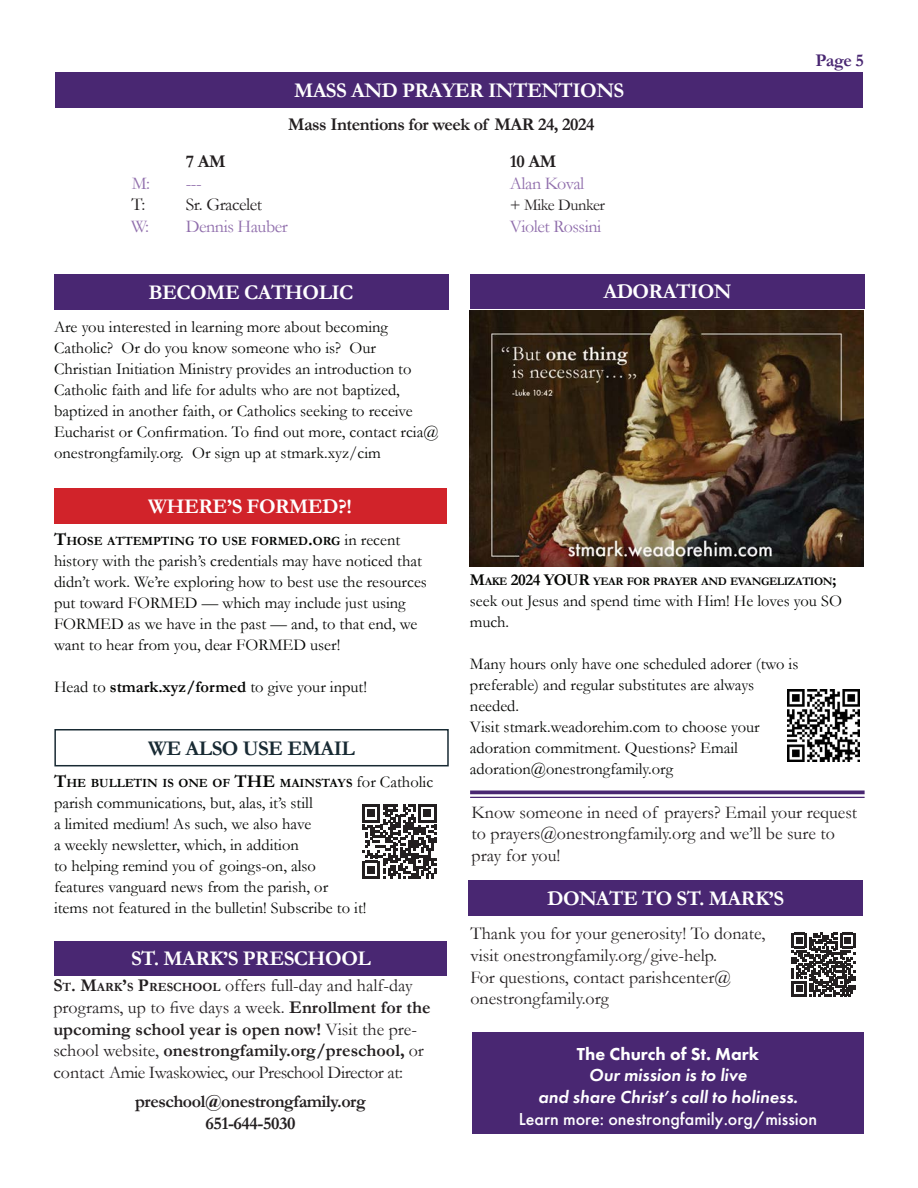
<style>
.page{position:relative;width:918px;height:1188px;background:#fff}
.page>*{position:absolute;margin:0;border:0;box-sizing:border-box;transform-origin:0 0}
.t1{font:700 21px "Garamond";letter-spacing:-.025em;color:#fff}
.t2{font:700 21px "Garamond";letter-spacing:-.025em;color:#182a33}
.t3{font:18px/21.6px "Garamond";color:#231f20}
.t4{font:700 18px/21.6px "Garamond";letter-spacing:-.025em;color:#231f20;text-align:center}
.t5{font:italic 600 18px/21.6px "Futura PT";color:#fff;text-align:center}
.t6{font:18px "Garamond";letter-spacing:-.025em;color:#906eac}
.t7{font:500 18px "Futura PT";color:#fff}
.t8{font:800 18px "Futura PT";color:#fff}
.t9{font:18px "Garamond";letter-spacing:-.025em;color:#231f20}
.t10{font:700 18px "Garamond";color:#492772}
.t11{font:16.5px/21px "Garamond";color:#040503}
.t12{font:700 16.5px "Garamond";color:#040503}
.t13{font:16.5px "Garamond";letter-spacing:-.025em;color:#231f20}
.t14{font:700 12.6px "Garamond";color:#040503}
.t15{font:700 11.55px "Garamond";letter-spacing:-.035em;color:#040503}
.s1{font-size:18px}
.s2{font-weight:400;font-size:16.5px}
.s3{font-weight:700}
.s4{font-weight:700;font-size:12.6px}
.s5{font-size:11.55px}
.s6{font-size:16.5px}
</style>
<div class="page">
<div style="left:55px;top:72px;width:808px;height:36px;background:#492772"></div>
<div style="left:54px;top:274px;width:394px;height:36px;background:#492772"></div>
<div style="left:54px;top:941px;width:393px;height:35px;background:#492772"></div>
<div style="left:469px;top:880px;width:394px;height:36px;background:#492772"></div>
<svg style="left:792px;top:933px;width:63px;height:63px"></svg>
<div style="left:54px;top:488px;width:392px;height:36px;background:#d1232a"></div>
<div style="left:54px;top:729px;width:395px;height:37px;border:2px solid #182a33"></div>
<svg style="left:362px;top:804px;width:74px;height:75px"></svg>
<div style="left:470px;top:274px;width:395px;height:35px;background:#492772"></div>
<img style="left:470px;top:310px;width:394px;height:257px">
<img style="left:787px;top:689px;width:72px;height:73px">
<svg style="left:470px;top:790px;width:395px;height:4px;background:#5f4183"></svg>
<hr style="left:470px;top:797px;width:395px;height:1px;background:#492772">
<div style="left:472px;top:1032px;width:392px;height:102px;background:#492772"></div>
<p class="t1" style="left:294px;top:76px;width:332px">MASS AND PRAYER INTENTIONS</p>
<p class="t4" style="left:288px;top:113px;width:308px">Mass Intentions for week of MAR 24, 2024</p>
<p class="t4" style="left:186px;top:151px;width:41px">7 AM</p>
<p class="t4" style="left:510px;top:151px;width:48px">10 AM</p>
<p class="t6" style="left:132px;top:171px;width:20px">M:</p>
<p class="t6" style="left:186px;top:171px;width:17px">---</p>
<p class="t6" style="left:510px;top:171px;width:76px">Alan Koval</p>
<p class="t3" style="left:131px;top:194px;width:16px">T:</p>
<p class="t9" style="left:186px;top:193px;width:78px">Sr. Gracelet</p>
<p class="t13" style="left:510px;top:194px;width:97px">+ Mike Dunker</p>
<p class="t6" style="left:131px;top:214px;width:20px">W:</p>
<p class="t6" style="left:186px;top:214px;width:104px">Dennis Hauber</p>
<p class="t6" style="left:510px;top:214px;width:93px">Violet Rossini</p>
<p class="t1" style="left:148px;top:278px;width:207px">BECOME CATHOLIC</p>
<p class="t11" style="left:54px;top:316px;width:386px">Are you interested in learning more about becoming Catholic? Or do you know someone who is? Our<br>Christian Initiation Ministry provides an introduction to Catholic faith and life for adults who are not baptized, baptized in another faith, or Catholics seeking to receive Eucharist or Confirmation. To find out more, contact rcia@ onestrongfamily.org. Or sign up at stmark.xyz/cim</p>
<p class="t1" style="left:148px;top:492px;width:205px">WHERE’S FORMED?!</p>
<p class="t1" style="left:603px;top:277px;width:130px">ADORATION</p>
<p class="t10" style="left:816px;top:48px;width:50px">Page 5</p>
<p class="t14" style="left:54px;top:532px;width:348px"><span class="s1">T</span>HOSE ATTEMPTING TO USE FORMED<span class="s1">.</span>ORG <span class="s2">in recent</span></p>
<p class="t11" style="left:54px;top:550px;width:374px">history with the parish’s credentials may have noticed that didn’t work. We’re exploring how to best use the resources put toward FORMED — which may include just using FORMED as we have in the past — and, to that end, we want to hear from you, dear FORMED user!</p>
<p class="t11" style="left:54px;top:676px;width:315px">Head to <span class="s3">stmark.xyz/formed</span> to give your input!</p>
<p class="t2" style="left:148px;top:734px;width:208px">WE ALSO USE EMAIL</p>
<p class="t14" style="left:54px;top:774px;width:195px"><span class="s1">T</span>HE BULLETIN IS ONE OF <span class="s1">THE</span></p>
<p class="t11" style="left:54px;top:771px;width:381px;text-indent:226px"><span class="s4">MAINSTAYS</span> for Catholic parish communications, but, alas, it’s still<br>a limited medium! As such, we also have<br>a weekly newsletter, which, in addition<br>to helping remind you of goings-on, also<br>features vanguard news from the parish, or<br>items not featured in the bulletin! Subscribe to it!</p>
<p class="t1" style="left:131px;top:944px;width:241px">ST. MARK’S PRESCHOOL</p>
<p class="t3" style="left:53px;top:975px;width:379px"><span class="s3">S</span><span class="s4">T</span><span class="s3">. M</span><span class="s4">ARK</span><span class="s3">’</span><span class="s4">S</span> <span class="s3">P</span><span class="s4">RESCHOOL</span> offers full-day and half-day programs, up to five days a week. <span class="s3">Enrollment for the upcoming school year is open now!</span> Visit the pre&shy;school website, <span class="s3">onestrongfamily.org/preschool,</span> or contact Amie Iwaskowiec, our Preschool Director at:</p>
<p class="t4" style="left:135px;top:1091px;width:232px">preschool@onestrongfamily.org<br>651-644-5030</p>
<p class="t12" style="left:470px;top:569px;width:87px">M<span class="s5">AKE</span> 2024 YOUR</p>
<p class="t15" style="left:593px;top:574px;width:245px">YEAR FOR PRAYER AND EVANGELIZATION<span class="s6">;</span></p>
<p class="t11" style="left:470px;top:590px;width:374px">seek out Jesus and spend time with Him! He loves you SO much.</p>
<p class="t11" style="left:470px;top:653px;width:330px">Many hours only have one scheduled adorer (two is preferable) and regular substitutes are always needed.<br>Visit stmark.weadorehim.com to choose your adoration commitment. Questions? Email adoration@onestrongfamily.org</p>
<p class="t3" style="left:472px;top:801px;width:387px">Know someone in need of prayers? Email your request to prayers@onestrongfamily.org and we’ll be sure to pray for you!</p>
<p class="t1" style="left:547px;top:884px;width:238px">DONATE TO ST. MARK’S</p>
<p class="t3" style="left:470px;top:922px;width:297px">Thank you for your generosity! To donate, visit onestrongfamily.org/give-help.<br>For questions, contact parishcenter@ onestrongfamily.org</p>
<p class="t8" style="left:577px;top:1043px;width:184px">The Church of St. Mark</p>
<p class="t5" style="left:538px;top:1064px;width:261px">Our mission is to live<br>and share Christ’s call to holiness.</p>
<p class="t7" style="left:519px;top:1108px;width:300px">Learn more: onestrongfamily.org/mission</p>
</div>
